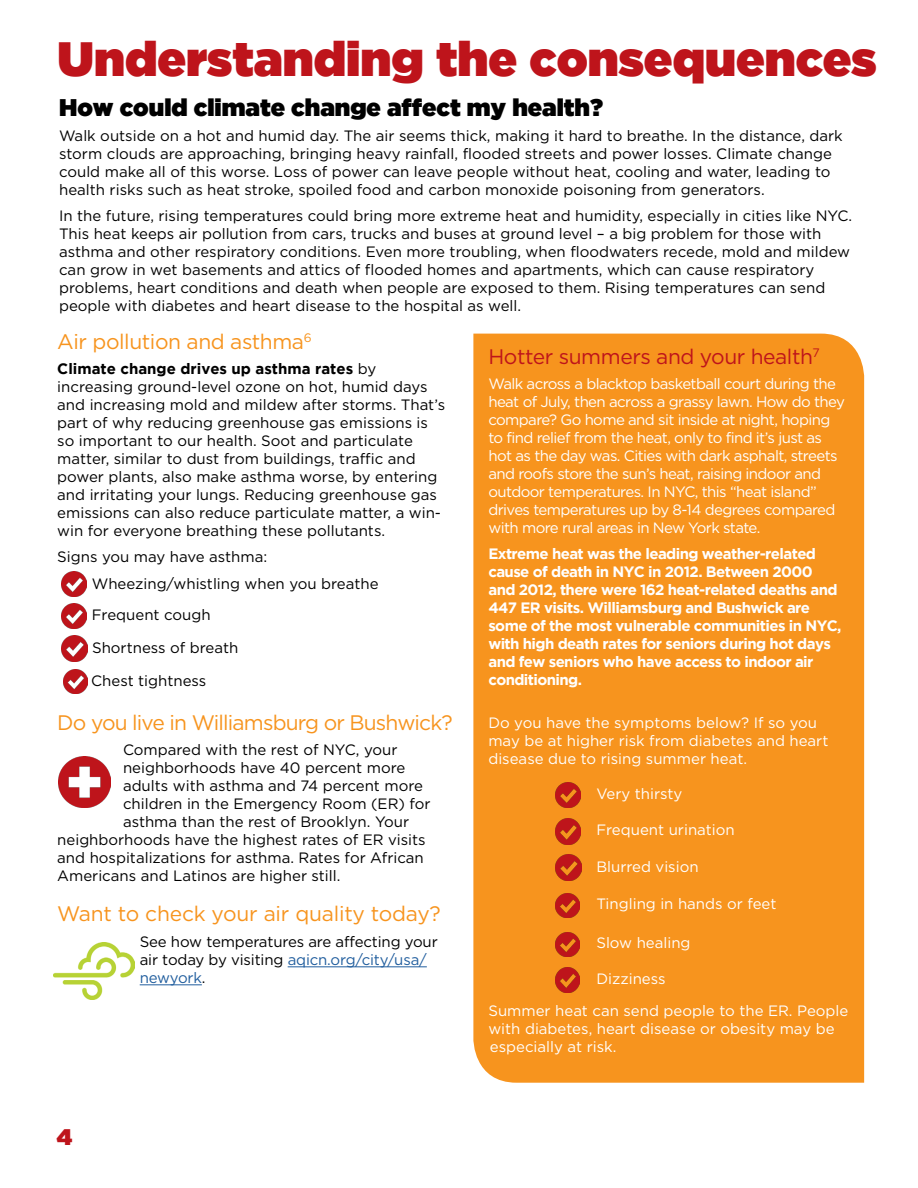
<style>
.page{position:relative;width:918px;height:1188px;background:#fff}
.page>*{position:absolute;margin:0;border:0;box-sizing:border-box;transform-origin:0 0}
.t1{font:48px "Gotham Ultra";color:#be141b}
.t2{font:24px "Gotham Ultra";color:#000}
.t3{font:22.5px "Gotham Ultra";color:#be141b}
.t4{font:21px "Gotham";letter-spacing:-.02em;color:#f7941e}
.t5{font:21px "Gotham";letter-spacing:-.04em;color:#f7941e}
.t6{font:21px "Gotham";letter-spacing:-.02em;color:#be141b}
.t7{font:15px/18px "Gotham";color:#000}
.t8{font:15px/18px "Gotham";letter-spacing:-.04em;color:#fff}
.t9{font:700 15px/18px "Gotham";letter-spacing:-.04em;color:#fff}
.t10{font:15px/18px "Gotham";color:#fff}
.s1{font-weight:700}
.s2{color:#215e9e}
</style>
<div class="page">
<hr style="left:288px;top:967px;width:139px;height:1px;background:#215e9e">
<hr style="left:140px;top:985px;width:62px;height:1px;background:#215e9e">
<img style="left:62px;top:572px;width:24px;height:24px">
<img style="left:62px;top:603px;width:25px;height:25px">
<img style="left:62px;top:636px;width:25px;height:25px">
<img style="left:63px;top:669px;width:24px;height:24px">
<img style="left:58px;top:756px;width:52px;height:52px">
<img style="left:54px;top:942px;width:81px;height:57px">
<div style="left:473px;top:334px;width:391px;height:749px;background:#f7941e"></div>
<img style="left:556px;top:783px;width:24px;height:24px">
<img style="left:556px;top:819px;width:25px;height:25px">
<img style="left:556px;top:855px;width:25px;height:25px">
<img style="left:556px;top:894px;width:24px;height:24px">
<img style="left:556px;top:932px;width:24px;height:24px">
<img style="left:556px;top:968px;width:24px;height:24px">
<h1 class="t1" style="left:58px;top:32px;width:821px">Understanding the consequences</h1>
<h2 class="t2" style="left:59px;top:93px;width:545px">How could climate change affect my health?</h2>
<p class="t7" style="left:59px;top:127px;width:785px">Walk outside on a hot and humid day. The air seems thick, making it hard to breathe. In the distance, dark storm clouds are approaching, bringing heavy rainfall, flooded streets and power losses. Climate change could make all of this worse. Loss of power can leave people without heat, cooling and water, leading to health risks such as heat stroke, spoiled food and carbon monoxide poisoning from generators.</p>
<p class="t7" style="left:59px;top:206px;width:795px">In the future, rising temperatures could bring more extreme heat and humidity, especially in cities like NYC.<br>This heat keeps air pollution from cars, trucks and buses at ground level – a big problem for those with asthma and other respiratory conditions. Even more troubling, when floodwaters recede, mold and mildew can grow in wet basements and attics of flooded homes and apartments, which can cause respiratory problems, heart conditions and death when people are exposed to them. Rising temperatures can send people with diabetes and heart disease to the hospital as well.</p>
<h3 class="t4" style="left:57px;top:330px;width:256px">Air pollution and asthma<sup>6</sup></h3>
<p class="t7" style="left:57px;top:360px;width:389px"><span class="s1">Climate change drives up asthma rates</span> by increasing ground-level ozone on hot, humid days and increasing mold and mildew after storms. That’s part of why reducing greenhouse gas emissions is so important to our health. Soot and particulate matter, similar to dust from buildings, traffic and power plants, also make asthma worse, by entering and irritating your lungs. Reducing greenhouse gas emissions can also reduce particulate matter, a win&shy;win for everyone breathing these pollutants.</p>
<p class="t7" style="left:92px;top:543px;width:288px;line-height:27px;text-indent:-34px">Signs you may have asthma:<br>Wheezing/whistling when you breathe</p>
<p class="t7" style="left:92px;top:606px;width:120px">Frequent cough</p>
<p class="t7" style="left:92px;top:639px;width:148px">Shortness of breath</p>
<p class="t7" style="left:91px;top:672px;width:117px">Chest tightness</p>
<h3 class="t5" style="left:57px;top:711px;width:397px">Do you live in Williamsburg or Bushwick?</h3>
<p class="t7" style="left:123px;top:741px;width:276px">Compared with the rest of NYC, your</p>
<p class="t7" style="left:123px;top:759px;width:284px">neighborhoods have 40 percent more</p>
<p class="t7" style="left:123px;top:777px;width:302px">adults with asthma and 74 percent more</p>
<p class="t7" style="left:123px;top:795px;width:309px">children in the Emergency Room (ER) for</p>
<p class="t7" style="left:123px;top:813px;width:288px">asthma than the rest of Brooklyn. Your</p>
<p class="t7" style="left:57px;top:831px;width:370px">neighborhoods have the highest rates of ER visits</p>
<p class="t7" style="left:57px;top:849px;width:368px">and hospitalizations for asthma. Rates for African</p>
<p class="t7" style="left:57px;top:867px;width:285px">Americans and Latinos are higher still.</p>
<h3 class="t4" style="left:57px;top:902px;width:385px">Want to check your air quality today?</h3>
<p class="t7" style="left:140px;top:932px;width:300px">See how temperatures are affecting your air today by visiting <span class="s2">aqicn.org/city/usa/ newyork</span>.</p>
<h3 class="t6" style="left:488px;top:345px;width:333px">Hotter summers and your health<sup>7</sup></h3>
<p class="t8" style="left:488px;top:375px;width:358px">Walk across a blacktop basketball court during the heat of July, then across a grassy lawn. How do they compare? Go home and sit inside at night, hoping to find relief from the heat, only to find it’s just as hot as the day was. Cities with dark asphalt, streets and roofs store the sun’s heat, raising indoor and outdoor temperatures. In NYC, this “heat island” drives temperatures up by 8-14 degrees compared with more rural areas in New York state.</p>
<p class="t9" style="left:488px;top:544px;width:355px">Extreme heat was the leading weather-related cause of death in NYC in 2012. Between 2000 and 2012, there were 162 heat-related deaths and 447 ER visits. Williamsburg and Bushwick are some of the most vulnerable communities in NYC, with high death rates for seniors during hot days and few seniors who have access to indoor air conditioning.</p>
<p class="t10" style="left:488px;top:714px;width:342px">Do you have the symptoms below? If so you may be at higher risk from diabetes and heart disease due to rising summer heat.</p>
<p class="t10" style="left:596px;top:784px;width:88px">Very thirsty</p>
<p class="t10" style="left:596px;top:821px;width:140px">Frequent urination</p>
<p class="t10" style="left:596px;top:857px;width:104px">Blurred vision</p>
<p class="t10" style="left:596px;top:895px;width:182px">Tingling in hands or feet</p>
<p class="t10" style="left:596px;top:933px;width:96px">Slow healing</p>
<p class="t10" style="left:596px;top:970px;width:71px">Dizziness</p>
<h3 class="t3" style="left:57px;top:1124px;width:17px">4</h3>
<p class="t10" style="left:488px;top:1002px;width:362px">Summer heat can send people to the ER. People with diabetes, heart disease or obesity may be especially at risk.</p>
</div>
